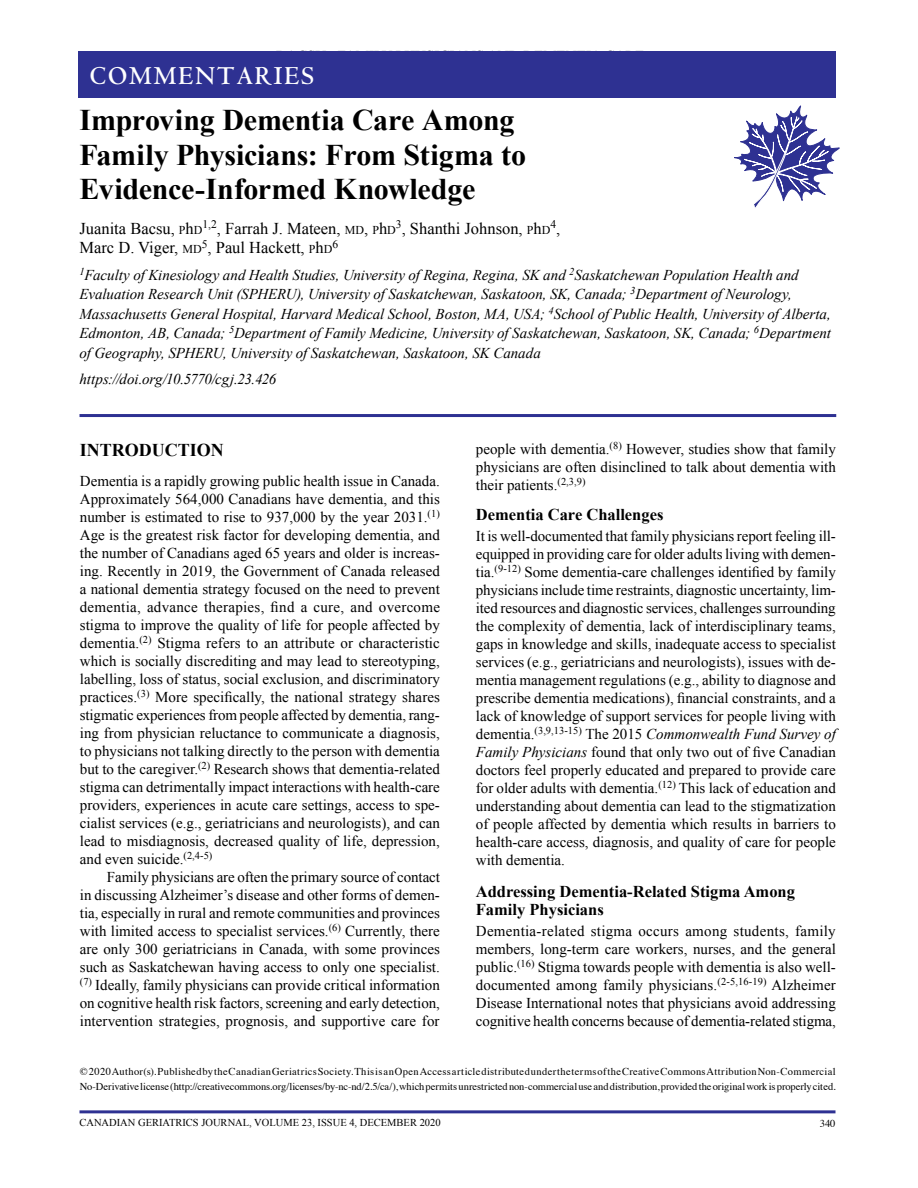
<style>
.page{position:relative;width:918px;height:1188px;background:#fff}
.page>*{position:absolute;margin:0;border:0;box-sizing:border-box;transform-origin:0 0}
.Title{font:700 30px/34.5px "Times New Roman";letter-spacing:-.01em;color:#000}
.t1{font:700 27px "Centaur";letter-spacing:.075em;color:#fff;scale:.96 1}
.HeadingLevel1{font:700 18px "Times New Roman";color:#000}
.Authors{font:16.5px "Times New Roman";color:#000}
.HeadingLevel2{font:700 16.5px/18px "Times New Roman";color:#000}
.BodyText_NoIndent{font:15px/18px "Times New Roman";color:#000;text-align:justify}
.BodyText_Indent{font:15px/18px "Times New Roman";color:#000;text-align:justify}
.OpenPg_Destinations{font:italic 15px/19.5px "Times New Roman";letter-spacing:-.005em;color:#000}
.Authors-2{font:11.55px "Times New Roman";color:#000}
.t2{font:10.5px/15px "Times";letter-spacing:.015em;color:#000}
.t3{font:10.5px "Times New Roman";color:#000}
.s1{font-size:12px}
.s2{font-size:16.5px}
.s3{font-style:italic}
</style>
<div class="page">
<hr style="left:80px;top:1110px;width:756px;height:3px;background:#2e3192">
<div style="left:78px;top:51px;width:758px;height:46px;background:#2e3192"></div>
<hr style="left:80px;top:414px;width:756px;height:3px;background:#2e3192">
<svg style="left:734px;top:105px;width:106px;height:103px"></svg>
<p class="t1" style="left:90px;top:61px;width:235px">COMMENTARIES</p>
<p class="Title" style="left:80px;top:102px;width:448px">Improving Dementia Care Among<br>Family Physicians: From Stigma to<br>Evidence-Informed Knowledge</p>
<p class="Authors" style="left:80px;top:217px;width:472px">Juanita Bacsu, <span class="s1">P</span>h<span class="s1">D</span><sup>1,2</sup>, Farrah J. Mateen, <span class="s1">MD</span>, <span class="s1">P</span>h<span class="s1">D</span><sup>3</sup>, Shanthi Johnson, <span class="s1">P</span>h<span class="s1">D</span></p>
<p class="Authors-2" style="left:550px;top:217px;width:11px">4<span class="s2">,</span></p>
<p class="Authors" style="left:80px;top:237px;width:254px">Marc D. Viger, <span class="s1">MD</span><sup>5</sup>, Paul Hackett, <span class="s1">P</span>h<span class="s1">D</span></p>
<p class="Authors-2" style="left:332px;top:236px;width:7px">6</p>
<p class="OpenPg_Destinations" style="left:80px;top:264px;width:753px"><sup>1</sup>Faculty of Kinesiology and Health Studies, University of Regina, Regina, SK and <sup>2</sup>Saskatchewan Population Health and Evaluation Research Unit (SPHERU), University of Saskatchewan, Saskatoon, SK, Canada; <sup>3</sup>Department of Neurology, Massachusetts General Hospital, Harvard Medical School, Boston, MA, USA; <sup>4</sup>School of Public Health, University of Alberta, Edmonton, AB, Canada; <sup>5</sup>Department of Family Medicine, University of Saskatchewan, Saskatoon, SK, Canada; <sup>6</sup>Department of Geography, SPHERU, University of Saskatchewan, Saskatoon, SK Canada</p>
<p class="OpenPg_Destinations" style="left:80px;top:369px;width:198px">https://doi.org/10.5770/cgj.23.426</p>
<p class="HeadingLevel1" style="left:80px;top:438px;width:145px">INTRODUCTION</p>
<p class="BodyText_NoIndent" style="left:80px;top:472px;width:362px">Dementia is a rapidly growing public health issue in Canada.<br>Approximately 564,000 Canadians have dementia, and this number is estimated to rise to 937,000 by the year 2031.<sup>(1)<br></sup>Age is the greatest risk factor for developing dementia, and the number of Canadians aged 65 years and older is increas&shy;ing. Recently in 2019, the Government of Canada released a national dementia strategy focused on the need to prevent dementia, advance therapies, find a cure, and overcome stigma to improve the quality of life for people affected by dementia.<sup>(2)</sup> Stigma refers to an attribute or characteristic which is socially discrediting and may lead to stereotyping, labelling, loss of status, social exclusion, and discriminatory practices.<sup>(3)</sup> More specifically, the national strategy shares stigmatic experiences from people affected by dementia, rang&shy;ing from physician reluctance to communicate a diagnosis, to physicians not talking directly to the person with dementia but to the caregiver.<sup>(2)</sup> Research shows that dementia-related stigma can detrimentally impact interactions with health-care providers, experiences in acute care settings, access to spe&shy;cialist services (e.g., geriatricians and neurologists), and can lead to misdiagnosis, decreased quality of life, depression, and even suicide.<sup>(2,4-5)</sup></p>
<p class="BodyText_Indent" style="left:80px;top:868px;width:362px;text-indent:27px">Family physicians are often the primary source of contact in discussing Alzheimer’s disease and other forms of demen&shy;tia, especially in rural and remote communities and provinces with limited access to specialist services.<sup>(6)</sup> Currently, there are only 300 geriatricians in Canada, with some provinces such as Saskatchewan having access to only one specialist. <sup>(7)</sup> Ideally, family physicians can provide critical information on cognitive health risk factors, screening and early detection, intervention strategies, prognosis, and supportive care for</p>
<p class="BodyText_Indent" style="left:476px;top:440px;width:362px">people with dementia.<sup>(8)</sup> However, studies show that family physicians are often disinclined to talk about dementia with their patients.<sup>(2,3,9)</sup></p>
<p class="HeadingLevel2" style="left:476px;top:505px;width:189px">Dementia Care Challenges</p>
<p class="BodyText_NoIndent" style="left:476px;top:527px;width:362px">It is well-documented that family physicians report feeling ill&shy;equipped in providing care for older adults living with demen&shy;tia.<sup>(9-12)</sup> Some dementia-care challenges identified by family physicians include time restraints, diagnostic uncertainty, lim&shy;ited resources and diagnostic services, challenges surrounding the complexity of dementia, lack of interdisciplinary teams, gaps in knowledge and skills, inadequate access to specialist services (e.g., geriatricians and neurologists), issues with de&shy;mentia management regulations (e.g., ability to diagnose and prescribe dementia medications), financial constraints, and a lack of knowledge of support services for people living with dementia.<sup>(3,9,13-15)</sup> The 2015 <span class="s3">Commonwealth Fund Survey of Family Physicians</span> found that only two out of five Canadian doctors feel properly educated and prepared to provide care for older adults with dementia.<sup>(12)</sup> This lack of education and understanding about dementia can lead to the stigmatization of people affected by dementia which results in barriers to health-care access, diagnosis, and quality of care for people with dementia.</p>
<p class="HeadingLevel2" style="left:476px;top:882px;width:321px">Addressing Dementia-Related Stigma Among<br>Family Physicians</p>
<p class="BodyText_NoIndent" style="left:476px;top:922px;width:362px">Dementia-related stigma occurs among students, family members, long-term care workers, nurses, and the general public.<sup>(16)</sup> Stigma towards people with dementia is also well&shy;documented among family physicians.<sup>(2-5,16-19)</sup> Alzheimer Disease International notes that physicians avoid addressing cognitive health concerns because of dementia-related stigma,</p>
<p class="t2" style="left:80px;top:1063px;width:758px">© 2020 Author(s). Published by the Canadian Geriatrics Society. This is an Open Access article distributed under the terms of the Creative Commons Attribution Non-Commercial<br>No-Derivative license (http://creativecommons.org/licenses/by-nc-nd/2.5/ca/), which permits unrestricted non-commercial use and distribution, provided the original work is properly cited.</p>
<p class="t3" style="left:80px;top:1116px;width:363px">CANADIAN GERIATRICS JOURNAL, VOLUME 23, ISSUE 4, DECEMBER 2020</p>
<p class="t2" style="left:820px;top:1115px;width:17px">340</p>
</div>
